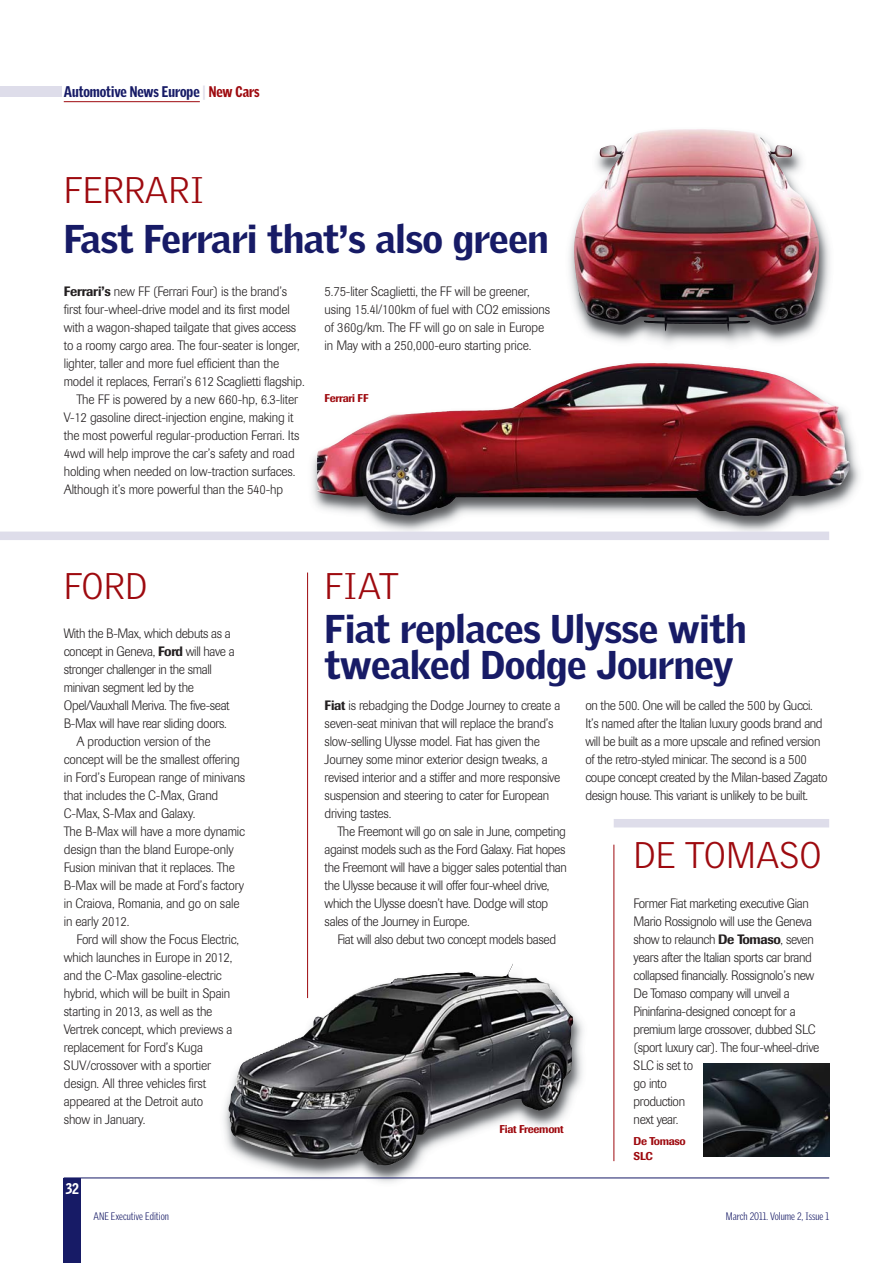
<style>
.page{position:relative;width:893px;height:1263px;background:#fff}
.page>*{position:absolute;margin:0;border:0;box-sizing:border-box;transform-origin:0 0}
.t1{font:900 39px/36px "Griffith Gothic";letter-spacing:-.01em;color:#171b66}
.t2{font:300 36px "Griffith Gothic";color:#9e0a0f}
.t3{font:900 15px "Griffith Gothic Cond";color:#171b66}
.t4{font:900 15px "Griffith Gothic Cond";color:#fff}
.t5{font:300 13.5px/18px "Imago";letter-spacing:-.015em;color:#231f20;scale:.95 1}
.t6{font:500 11.25px/15px "Imago";letter-spacing:-.025em;color:#9e0a0f;scale:.95 1}
.t7{font:300 10.5px "Griffith Gothic Cond";color:#171b66}
.s1{color:#deddea}
.s2{color:#9e0a0f}
.s3{font-family:"Akzidenz Grotesk BE";font-weight:700}
.s4{font-weight:500}
</style>
<div class="page">
<img style="left:312px;top:364px;width:548px;height:167px">
<img style="left:317px;top:363px;width:381px;height:127px">
<img style="left:569px;top:129px;width:261px;height:215px">
<img style="left:574px;top:129px;width:93px;height:125px">
<img style="left:212px;top:953px;width:390px;height:230px">
<img style="left:228px;top:964px;width:345px;height:201px">
<hr style="left:64px;top:101px;width:136px;height:1px;background:#9e0a0f">
<div style="left:0;top:86px;width:62px;height:11px;background:#deddea"></div>
<div style="left:0;top:531px;width:829px;height:9px;background:#deddea"></div>
<hr style="left:307px;top:572px;width:1px;height:426px;background:#9e0a0f">
<img style="left:704px;top:1063px;width:125px;height:94px">
<div style="left:614px;top:819px;width:215px;height:8px;background:#deddea"></div>
<hr style="left:614px;top:845px;width:1px;height:316px;background:#9e0a0f">
<hr style="left:64px;top:1177px;width:765px;height:1px;background:#171b66">
<div style="left:64px;top:1178px;width:17px;height:85px;background:#171b66"></div>
<p class="t3" style="left:64px;top:86px;width:197px">Automotive News Europe <span class="s1">|</span> <span class="s2">New Cars</span></p>
<p class="t2" style="left:64px;top:176px;width:142px">FERRARI</p>
<p class="t1" style="left:64px;top:223px;width:486px">Fast Ferrari that<span class="s3">’</span>s also green</p>
<p class="t5" style="left:64px;top:283px;width:237px"><span class="s4">Ferrari’s</span> new FF (Ferrari Four) is the brand’s</p>
<p class="t5" style="left:64px;top:301px;width:239px">first four-wheel-drive model and its first model</p>
<p class="t5" style="left:64px;top:319px;width:246px">with a wagon-shaped tailgate that gives access</p>
<p class="t5" style="left:64px;top:337px;width:250px">to a roomy cargo area. The four-seater is longer,</p>
<p class="t5" style="left:64px;top:355px;width:228px">lighter, taller and more fuel efficient than the</p>
<p class="t5" style="left:64px;top:373px;width:255px">model it replaces, Ferrari’s 612 Scaglietti flagship.</p>
<p class="t5" style="left:77px;top:391px;width:235px">The FF is powered by a new 660-hp, 6.3-liter</p>
<p class="t5" style="left:64px;top:409px;width:243px">V-12 gasoline direct-injection engine, making it</p>
<p class="t5" style="left:64px;top:427px;width:250px">the most powerful regular-production Ferrari. Its</p>
<p class="t5" style="left:64px;top:445px;width:245px">4wd will help improve the car’s safety and road</p>
<p class="t5" style="left:64px;top:463px;width:245px">holding when needed on low-traction surfaces.</p>
<p class="t5" style="left:64px;top:481px;width:232px">Although it’s more powerful than the 540-hp</p>
<p class="t5" style="left:325px;top:283px;width:239px">5.75-liter Scaglietti, the FF will be greener, using 15.4l/100km of fuel with CO2 emissions of 360g/km. The FF will go on sale in Europe in May with a 250,000-euro starting price.</p>
<p class="t6" style="left:325px;top:392px;width:48px">Ferrari FF</p>
<p class="t2" style="left:64px;top:571px;width:85px">FORD</p>
<p class="t5" style="left:64px;top:625px;width:177px">With the B-Max, which debuts as a</p>
<p class="t5" style="left:64px;top:643px;width:181px">concept in Geneva, <span class="s4">Ford</span> will have a</p>
<p class="t5" style="left:64px;top:661px;width:157px">stronger challenger in the small</p>
<p class="t5" style="left:64px;top:679px;width:139px">minivan segment led by the</p>
<p class="t5" style="left:64px;top:697px;width:176px">Opel/Vauxhall Meriva. The five-seat</p>
<p class="t5" style="left:64px;top:715px;width:173px">B-Max will have rear sliding doors.</p>
<p class="t5" style="left:77px;top:733px;width:143px">A production version of the</p>
<p class="t5" style="left:64px;top:751px;width:187px">concept will be the smallest offering</p>
<p class="t5" style="left:64px;top:769px;width:193px">in Ford’s European range of minivans</p>
<p class="t5" style="left:64px;top:787px;width:164px">that includes the C-Max, Grand</p>
<p class="t5" style="left:64px;top:805px;width:140px">C-Max, S-Max and Galaxy.</p>
<p class="t5" style="left:64px;top:823px;width:192px">The B-Max will have a more dynamic</p>
<p class="t5" style="left:64px;top:841px;width:180px">design than the bland Europe-only</p>
<p class="t5" style="left:64px;top:859px;width:182px">Fusion minivan that it replaces. The</p>
<p class="t5" style="left:64px;top:877px;width:191px">B-Max will be made at Ford’s factory</p>
<p class="t5" style="left:64px;top:895px;width:187px">in Craiova, Romania, and go on sale</p>
<p class="t5" style="left:64px;top:913px;width:71px">in early 2012.</p>
<p class="t5" style="left:77px;top:931px;width:173px">Ford will show the Focus Electric,</p>
<p class="t5" style="left:64px;top:949px;width:179px">which launches in Europe in 2012,</p>
<p class="t5" style="left:64px;top:967px;width:168px">and the C-Max gasoline-electric</p>
<p class="t5" style="left:64px;top:985px;width:177px">hybrid, which will be built in Spain</p>
<p class="t5" style="left:64px;top:1003px;width:158px">starting in 2013, as well as the</p>
<p class="t5" style="left:64px;top:1021px;width:179px">Vertrek concept, which previews a</p>
<p class="t5" style="left:64px;top:1039px;width:148px">replacement for Ford’s Kuga</p>
<p class="t5" style="left:64px;top:1057px;width:157px">SUV/crossover with a sportier</p>
<p class="t5" style="left:64px;top:1075px;width:152px">design. All three vehicles first</p>
<p class="t5" style="left:64px;top:1093px;width:148px">appeared at the Detroit auto</p>
<p class="t5" style="left:64px;top:1111px;width:87px">show in January.</p>
<p class="t4" style="left:66px;top:1183px;width:14px">32</p>
<p class="t2" style="left:325px;top:571px;width:76px">FIAT</p>
<p class="t1" style="left:325px;top:614px;width:423px">Fiat replaces Ulysse with tweaked Dodge Journey</p>
<p class="t5" style="left:325px;top:697px;width:250px"><span class="s4">Fiat</span> is rebadging the Dodge Journey to create a</p>
<p class="t5" style="left:325px;top:715px;width:243px">seven-seat minivan that will replace the brand’s</p>
<p class="t5" style="left:325px;top:733px;width:228px">slow-selling Ulysse model. Fiat has given the</p>
<p class="t5" style="left:325px;top:751px;width:236px">Journey some minor exterior design tweaks, a</p>
<p class="t5" style="left:325px;top:769px;width:250px">revised interior and a stiffer and more responsive</p>
<p class="t5" style="left:325px;top:787px;width:238px">suspension and steering to cater for European</p>
<p class="t5" style="left:325px;top:805px;width:72px">driving tastes.</p>
<p class="t5" style="left:337px;top:823px;width:242px">The Freemont will go on sale in June, competing</p>
<p class="t5" style="left:325px;top:841px;width:255px">against models such as the Ford Galaxy. Fiat hopes</p>
<p class="t5" style="left:325px;top:859px;width:256px">the Freemont will have a bigger sales potential than</p>
<p class="t5" style="left:325px;top:877px;width:238px">the Ulysse because it will offer four-wheel drive,</p>
<p class="t5" style="left:325px;top:895px;width:237px">which the Ulysse doesn’t have. Dodge will stop</p>
<p class="t5" style="left:325px;top:913px;width:154px">sales of the Journey in Europe.</p>
<p class="t5" style="left:337px;top:931px;width:232px">Fiat will also debut two concept models based</p>
<p class="t6" style="left:500px;top:1122px;width:69px">Fiat Freemont</p>
<p class="t5" style="left:585px;top:697px;width:257px">on the 500. One will be called the 500 by Gucci.<br>It’s named after the Italian luxury goods brand and will be built as a more upscale and refined version of the retro-styled minicar. The second is a 500 coupe concept created by the Milan-based Zagato design house. This variant is unlikely to be built.</p>
<p class="t2" style="left:634px;top:840px;width:190px">DE TOMASO</p>
<p class="t5" style="left:634px;top:895px;width:197px">Former Fiat marketing executive Gian<br>Mario Rossignolo will use the Geneva show to relaunch <span class="s4">De Tomaso</span>, seven years after the Italian sports car brand collapsed financially. Rossignolo’s new<br>De Tomaso company will unveil a<br>Pininfarina-designed concept for a premium large crossover, dubbed SLC (sport luxury car). The four-wheel-drive<br>SLC is set to<br>go into<br>production<br>next year.</p>
<p class="t6" style="left:634px;top:1135px;width:57px">De Tomaso<br>SLC</p>
<p class="t7" style="left:94px;top:1212px;width:77px">ANE Executive Edition</p>
<p class="t7" style="left:726px;top:1212px;width:105px">March 2011. Volume 2, Issue 1</p>
</div>
